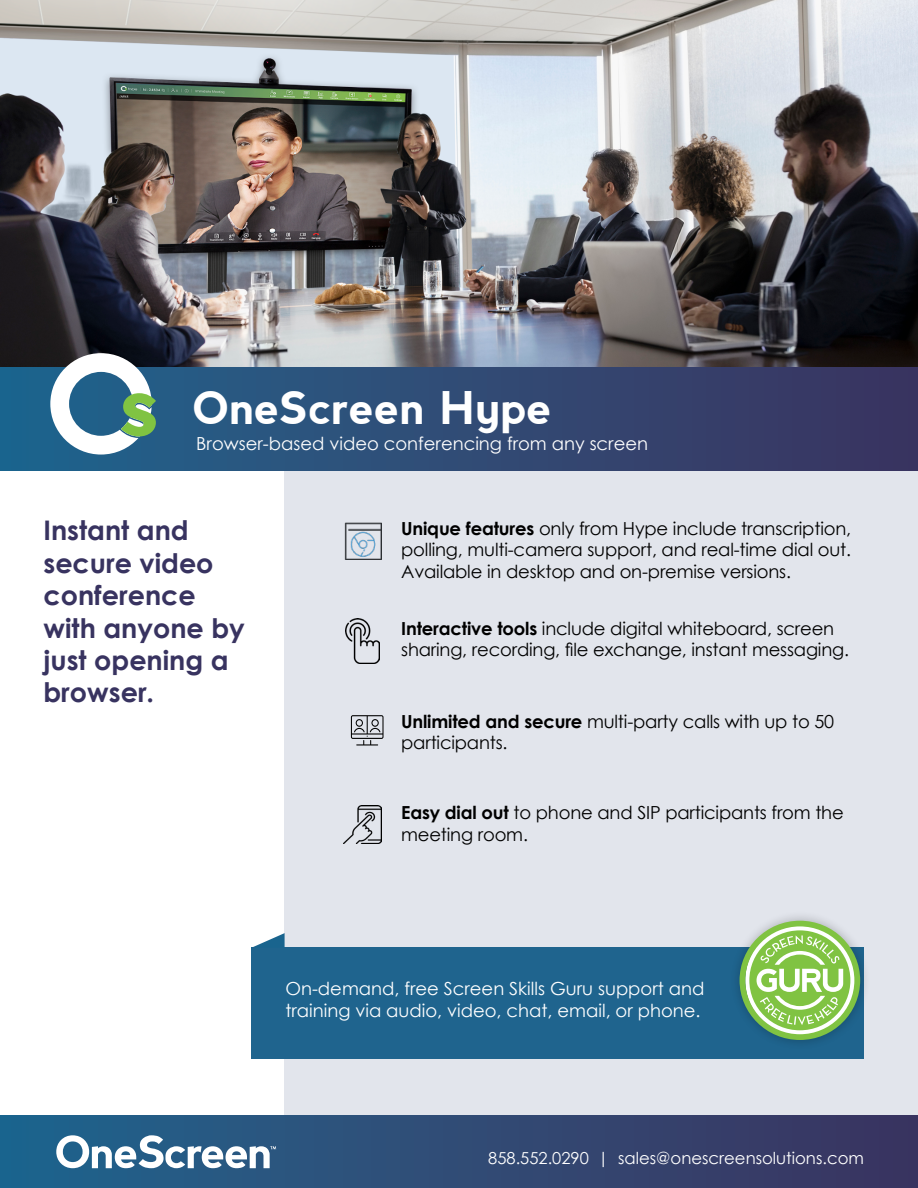
<style>
.page{position:relative;width:918px;height:1188px;background:#fff}
.page>*{position:absolute;margin:0;border:0;box-sizing:border-box;transform-origin:0 0}
.t1{font:700 45px "nevis";color:#fff}
.t2{font:700 27px/32.4px "Century Gothic";color:#383360}
.t3{font:18px/21.6px "Century Gothic";letter-spacing:-.01em;color:#000}
.t4{font:18px/21.6px "Century Gothic";color:#fff}
.t5{font:16.5px "Century Gothic";color:#fff}
.s1{font-weight:700}
</style>
<div class="page">
<div style="left:285px;top:462px;width:633px;height:654px;background:#e2e5ec"></div>
<img style="left:0;top:0;width:918px;height:367px">
<div style="left:0;top:1116px;width:918px;height:72px;background:linear-gradient(to right,#20658e,#3d335f)"></div>
<svg style="left:56px;top:1135px;width:220px;height:33px"></svg>
<div style="left:0;top:367px;width:918px;height:104px;background:linear-gradient(to right,#20658d,#3d335f)"></div>
<svg style="left:50px;top:353px;width:106px;height:102px"></svg>
<div style="left:252px;top:948px;width:612px;height:111px;background:#1f648e"></div>
<svg style="left:252px;top:933px;width:33px;height:15px"></svg>
<img style="left:345px;top:619px;width:34px;height:44px">
<img style="left:344px;top:522px;width:38px;height:37px">
<img style="left:343px;top:806px;width:38px;height:37px">
<div style="left:729px;top:910px;width:142px;height:141px;background:#000;opacity:.25"></div>
<svg style="left:740px;top:921px;width:120px;height:119px"></svg>
<svg style="left:351px;top:715px;width:33px;height:31px"></svg>
<h1 class="t1" style="left:193px;top:383px;width:360px">OneScreen Hype</h1>
<p class="t4" style="left:196px;top:433px;width:453px">Browser-based video conferencing from any screen</p>
<h2 class="t2" style="left:44px;top:513px;width:203px">Instant and secure video conference with anyone by just opening a browser.</h2>
<p class="t3" style="left:401px;top:517px;width:451px;text-align:justify"><span class="s1">Unique features</span> only from Hype include transcription, polling, multi-camera support, and real-time dial out.<br>Available in desktop and on-premise versions.</p>
<p class="t3" style="left:401px;top:617px;width:449px"><span class="s1">Interactive tools</span> include digital whiteboard, screen sharing, recording, file exchange, instant messaging.</p>
<p class="t3" style="left:401px;top:710px;width:435px"><span class="s1">Unlimited and secure</span> multi-party calls with up to 50 participants.</p>
<p class="t3" style="left:401px;top:802px;width:444px"><span class="s1">Easy dial out</span> to phone and SIP participants from the meeting room.</p>
<p class="t4" style="left:285px;top:977px;width:421px">On-demand, free Screen Skills Guru support and training via audio, video, chat, email, or phone.</p>
<p class="t5" style="left:488px;top:1147px;width:377px">858.552.0290 | sales@onescreensolutions.com</p>
</div>
